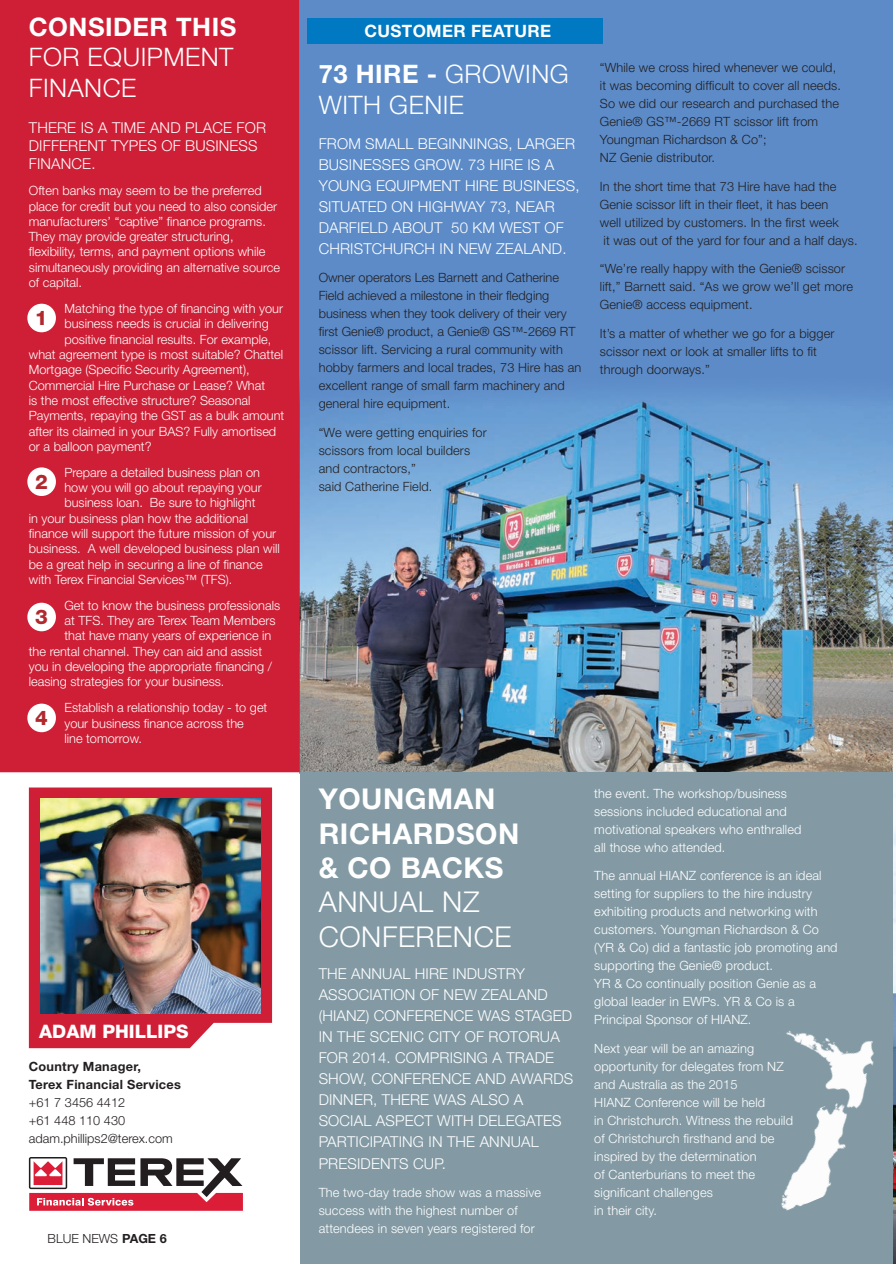
<style>
.page{position:relative;width:896px;height:1264px;background:#fff}
.page>*{position:absolute;margin:0;border:0;box-sizing:border-box;transform-origin:0 0}
.ARTICLE_-_Heading{font:300 28.65px/34.3px "Helvetica Neue LT Pro";letter-spacing:.02em;color:#fff}
.ARTICLE_-_Heading-2{font:700 28.65px "Helvetica Neue LT Std";letter-spacing:.02em;color:#fff}
.ARTICLE_-_Heading-3{font:300 25.5px/30.6px "Helvetica Neue LT Pro";letter-spacing:.02em;color:#fff;text-align:justify}
.ARTICLE_-_Heading__B{font:700 25.5px "Helvetica Neue LT Std";letter-spacing:.02em;color:#fff}
.ARTICLE_-_Heading__B-2{font:300 25.5px "Helvetica Neue LT Pro";letter-spacing:.02em;color:#fff}
.ARTICLE_-_body_-_pla{font:800 20.1px "Helvetica Neue LT Std";color:#b1292f}
.a_article{font:800 18.6px "Helvetica Neue LT Std";color:#fff}
.a_heading{font:700 17.1px "Helvetica Neue LT Std";letter-spacing:.02em;color:#fff}
.ARTICLE_-_body_-_Blu{font:300 15px/21px "Helvetica Neue LT Pro";letter-spacing:.01em;color:#fff}
.ARTICLE_-_body_-_Blu-2{font:300 12.75px/18px "Helvetica Neue LT Pro";color:#fff}
.ARTICLE_-_body_-_Blu-3{font:300 12.75px/18px "Helvetica Neue LT Pro";letter-spacing:.01em;color:#231f20}
.BODY{font:300 12.75px/18px "Helvetica Neue LT Pro";color:#231f20}
.a_article_bold{font:300 12.6px "Helvetica Neue LT Std";color:#fff}
.t1{font:300 12.6px "Helvetica Neue LT Pro";color:#231f20}
.s1{font-family:"Helvetica Neue LT Std";font-weight:700}
.s2{font-family:"Helvetica Neue LT Pro";font-weight:300}
.s3{font-weight:700}
</style>
<div class="page">
<div style="left:300px;top:0;width:592px;height:773px;background:#5c8bc8"></div>
<img style="left:300px;top:396px;width:592px;height:376px">
<img style="left:892px;top:710px;width:3px;height:551px">
<div style="left:307px;top:18px;width:295px;height:26px;background:#0079c2"></div>
<div style="left:300px;top:772px;width:592px;height:491px;background:#839aa4"></div>
<img style="left:781px;top:1001px;width:113px;height:211px">
<div style="left:0;top:0;width:300px;height:772px;background:#ce1f36"></div>
<div style="left:27px;top:304px;width:29px;height:28px;background:#fff;border-radius:50%"></div>
<div style="left:27px;top:467px;width:29px;height:29px;background:#fff;border-radius:50%"></div>
<div style="left:27px;top:602px;width:29px;height:29px;background:#fff;border-radius:50%"></div>
<div style="left:27px;top:703px;width:29px;height:29px;background:#fff;border-radius:50%"></div>
<svg style="left:29px;top:1157px;width:214px;height:53px"></svg>
<svg style="left:29px;top:787px;width:243px;height:261px;background:#d03b4f"></svg>
<img style="left:40px;top:798px;width:220px;height:215px">
<svg style="left:891px;top:1261px;width:5px;height:3px"></svg>
<p class="ARTICLE_-_Heading-3" style="left:29px;top:11px;width:209px"><span class="s1">CONSIDER THIS </span>FOR EQUIPMENT FINANCE</p>
<p class="ARTICLE_-_body_-_Blu" style="left:29px;top:119px;width:239px;line-height:18px">THERE IS A TIME AND PLACE FOR<br>DIFFERENT TYPES OF BUSINESS<br>FINANCE.</p>
<p class="ARTICLE_-_body_-_Blu-2" style="left:29px;top:183px;width:253px;line-height:15.3px">Often banks may seem to be the preferred place for credit but you need to also consider manufacturers’ “captive” finance programs.<br>They may provide greater structuring, flexibility, terms, and payment options while simultaneously providing an alternative source of capital.</p>
<p class="ARTICLE_-_body_-_Blu-2" style="left:64px;top:299px;width:220px">Matching the type of financing with your</p>
<p class="ARTICLE_-_body_-_Blu-2" style="left:64px;top:314px;width:206px">business needs is crucial in delivering</p>
<p class="ARTICLE_-_body_-_Blu-2" style="left:64px;top:330px;width:208px">positive financial results. For example,</p>
<p class="ARTICLE_-_body_-_Blu-2" style="left:29px;top:345px;width:256px">what agreement type is most suitable? Chattel</p>
<p class="ARTICLE_-_body_-_Blu-2" style="left:29px;top:360px;width:222px">Mortgage (Specific Security Agreement),</p>
<p class="ARTICLE_-_body_-_Blu-2" style="left:29px;top:376px;width:238px">Commercial Hire Purchase or Lease? What</p>
<p class="ARTICLE_-_body_-_Blu-2" style="left:29px;top:391px;width:223px">is the most effective structure? Seasonal</p>
<p class="ARTICLE_-_body_-_Blu-2" style="left:29px;top:406px;width:257px">Payments, repaying the GST as a bulk amount</p>
<p class="ARTICLE_-_body_-_Blu-2" style="left:29px;top:421px;width:249px">after its claimed in your BAS? Fully amortised</p>
<p class="ARTICLE_-_body_-_Blu-2" style="left:29px;top:437px;width:124px">or a balloon payment?</p>
<p class="ARTICLE_-_body_-_Blu-2" style="left:64px;top:463px;width:197px">Prepare a detailed business plan on</p>
<p class="ARTICLE_-_body_-_Blu-2" style="left:64px;top:478px;width:199px">how you will go about repaying your</p>
<p class="ARTICLE_-_body_-_Blu-2" style="left:64px;top:493px;width:193px">business loan. Be sure to highlight</p>
<p class="ARTICLE_-_body_-_Blu-2" style="left:29px;top:509px;width:221px">in your business plan how the additional</p>
<p class="ARTICLE_-_body_-_Blu-2" style="left:29px;top:524px;width:249px">finance will support the future mission of your</p>
<p class="ARTICLE_-_body_-_Blu-2" style="left:29px;top:539px;width:252px">business. A well developed business plan will</p>
<p class="ARTICLE_-_body_-_Blu-2" style="left:29px;top:555px;width:235px">be a great help in securing a line of finance</p>
<p class="ARTICLE_-_body_-_Blu-2" style="left:29px;top:570px;width:205px">with Terex Financial Services™ (TFS).</p>
<p class="ARTICLE_-_body_-_Blu-2" style="left:64px;top:596px;width:217px">Get to know the business professionals</p>
<p class="ARTICLE_-_body_-_Blu-2" style="left:64px;top:611px;width:212px">at TFS. They are Terex Team Members</p>
<p class="ARTICLE_-_body_-_Blu-2" style="left:64px;top:626px;width:208px">that have many years of experience in</p>
<p class="ARTICLE_-_body_-_Blu-2" style="left:29px;top:642px;width:235px">the rental channel. They can aid and assist</p>
<p class="ARTICLE_-_body_-_Blu-2" style="left:29px;top:657px;width:245px">you in developing the appropriate financing /</p>
<p class="ARTICLE_-_body_-_Blu-2" style="left:29px;top:672px;width:197px">leasing strategies for your business.</p>
<p class="ARTICLE_-_body_-_Blu-2" style="left:64px;top:700px;width:204px;line-height:15.3px">Establish a relationship today - to get your business finance across the<br>line tomorrow.</p>
<p class="ARTICLE_-_body_-_pla" style="left:35px;top:306px;width:14px">1</p>
<p class="ARTICLE_-_body_-_pla" style="left:35px;top:469px;width:14px">2</p>
<p class="ARTICLE_-_body_-_pla" style="left:35px;top:604px;width:14px">3</p>
<p class="ARTICLE_-_body_-_pla" style="left:35px;top:705px;width:14px">4</p>
<p class="a_article" style="left:39px;top:1020px;width:151px">ADAM PHILLIPS</p>
<p class="BODY" style="left:29px;top:1056px;width:154px"><span class="s1">Country Manager,<br>Terex Financial Services </span>+61 7 3456 4412<br>+61 448 110 430 adam.phillips2@terex.com</p>
<p class="t1" style="left:48px;top:1230px;width:121px">BLUE NEWS <span class="s1">PAGE 6</span></p>
<p class="a_heading" style="left:364px;top:20px;width:188px">CUSTOMER FEATURE</p>
<p class="ARTICLE_-_Heading__B" style="left:319px;top:58px;width:251px">73 HIRE - <span class="s2">GROWING</span></p>
<p class="ARTICLE_-_Heading__B-2" style="left:319px;top:89px;width:147px">WITH GENIE</p>
<p class="ARTICLE_-_body_-_Blu" style="left:319px;top:132px;width:262px">FROM SMALL BEGINNINGS, LARGER<br>BUSINESSES GROW. 73 HIRE IS A<br>YOUNG EQUIPMENT HIRE BUSINESS,<br>SITUATED ON HIGHWAY 73, NEAR<br>DARFIELD ABOUT 50 KM WEST OF<br>CHRISTCHURCH IN NEW ZEALAND.</p>
<p class="ARTICLE_-_body_-_Blu-3" style="left:319px;top:268px;width:264px">Owner operators Les Barnett and Catherine Field achieved a milestone in their fledging business when they took delivery of their very first Genie® product, a Genie® GS™-2669 RT scissor lift. Servicing a rural community with hobby farmers and local trades, 73 Hire has an excellent range of small farm machinery and general hire equipment.</p>
<p class="ARTICLE_-_body_-_Blu-3" style="left:319px;top:423px;width:170px">“We were getting enquiries for scissors from local builders and contractors,”<br>said Catherine Field.</p>
<p class="ARTICLE_-_body_-_Blu-3" style="left:600px;top:58px;width:242px">“While we cross hired whenever we could, it was becoming difficult to cover all needs.<br>So we did our research and purchased the Genie® GS™-2669 RT scissor lift from Youngman Richardson &amp; Co”;<br>NZ Genie distributor.</p>
<p class="ARTICLE_-_body_-_Blu-3" style="left:600px;top:177px;width:259px">In the short time that 73 Hire have had the Genie scissor lift in their fleet, it has been<br>well utilized by customers. In the first week<br>it was out of the yard for four and a half days.</p>
<p class="ARTICLE_-_body_-_Blu-3" style="left:600px;top:259px;width:254px">“We’re really happy with the Genie® scissor lift,” Barnett said. “As we grow we’ll get more<br>Genie® access equipment.</p>
<p class="ARTICLE_-_body_-_Blu-3" style="left:600px;top:324px;width:236px">It’s a matter of whether we go for a bigger scissor next or look at smaller lifts to fit through doorways.”</p>
<p class="ARTICLE_-_Heading-2" style="left:319px;top:781px;width:178px">YOUNGMAN</p>
<p class="ARTICLE_-_Heading-2" style="left:319px;top:815px;width:202px">RICHARDSON</p>
<p class="ARTICLE_-_Heading" style="left:319px;top:850px;width:194px"><span class="s1">&amp; CO BACKS<br></span>ANNUAL NZ<br>CONFERENCE</p>
<p class="ARTICLE_-_body_-_Blu" style="left:319px;top:963px;width:256px">THE ANNUAL HIRE INDUSTRY<br>ASSOCIATION OF NEW ZEALAND (HIANZ) CONFERENCE WAS STAGED<br>IN THE SCENIC CITY OF ROTORUA<br>FOR 2014. COMPRISING A TRADE<br>SHOW, CONFERENCE AND AWARDS<br>DINNER, THERE WAS ALSO A<br>SOCIAL ASPECT WITH DELEGATES<br>PARTICIPATING IN THE ANNUAL<br>PRESIDENTS CUP.</p>
<p class="ARTICLE_-_body_-_Blu-2" style="left:319px;top:1183px;width:224px">The two-day trade show was a massive success with the highest number of attendees in seven years registered for</p>
<p class="a_article_bold" style="left:325px;top:1224px;width:121px">BLUE NEWS <span class="s3">PAGE 6</span></p>
<p class="ARTICLE_-_body_-_Blu-2" style="left:594px;top:784px;width:209px">the event. The workshop/business sessions included educational and motivational speakers who enthralled all those who attended.</p>
<p class="ARTICLE_-_body_-_Blu-2" style="left:594px;top:866px;width:245px">The annual HIANZ conference is an ideal setting for suppliers to the hire industry exhibiting products and networking with customers. Youngman Richardson &amp; Co (YR &amp; Co) did a fantastic job promoting and supporting the Genie® product.<br>YR &amp; Co continually position Genie as a global leader in EWPs. YR &amp; Co is a Principal Sponsor of HIANZ.</p>
<p class="ARTICLE_-_body_-_Blu-2" style="left:594px;top:1039px;width:200px">Next year will be an amazing opportunity for delegates from NZ and Australia as the 2015<br>HIANZ Conference will be held<br>in Christchurch. Witness the rebuild of Christchurch firsthand and be inspired by the determination<br>of Canterburians to meet the significant challenges<br>in their city.</p>
</div>
